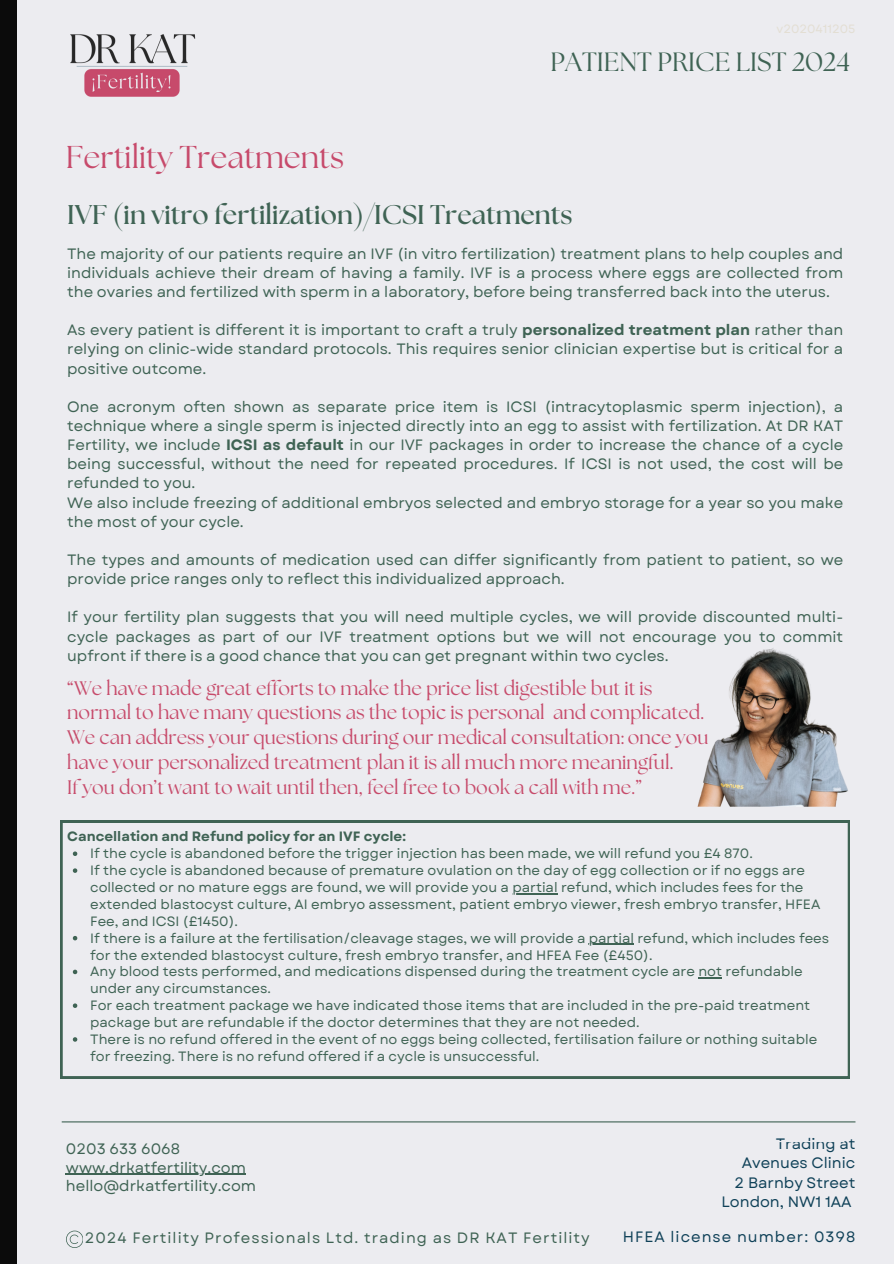
<style>
.page{position:relative;width:894px;height:1264px;background:#fff}
.page>*{position:absolute;margin:0;border:0;box-sizing:border-box;transform-origin:0 0}
.t1{font:31.5px "The Seasons";color:#c74a6b}
.t2{font:700 27px "The Seasons";color:#3f6354}
.t3{font:26.4px "The Seasons";color:#3f6354}
.t4{font:19.5px/24.8px "The Seasons";color:#c74b6b}
.t5{font:15px/19.2px "Garet";color:#3f6354;text-align:justify}
.t6{font:15px "Garet";letter-spacing:.065em;color:#3f6354}
.t7{font:15px/19.2px "Garet";color:#0f4158;text-align:right}
.t8{font:15px "Garet";letter-spacing:.065em;color:#0f4158}
.t9{font:13.5px/16.8px "Garet";color:#3f6354}
.t10{font:700 13.5px "Garet";color:#3f6354}
.t11{font:12px "Garet";color:#e3ded3}
.s1{font-weight:700}
</style>
<div class="page">
<div style="left:0;top:0;width:893px;height:1263px;background:#ececf0"></div>
<div style="left:0;top:0;width:17px;height:1263px;background:#0b0b0b"></div>
<img style="left:697px;top:648px;width:151px;height:158px">
<svg style="left:60px;top:820px;width:789px;height:258px"></svg>
<svg style="left:73px;top:851px;width:4px;height:5px"></svg>
<svg style="left:73px;top:868px;width:4px;height:4px"></svg>
<hr style="left:512px;top:893px;width:45px;height:1px;background:#3f6354">
<svg style="left:73px;top:935px;width:4px;height:5px"></svg>
<hr style="left:588px;top:943px;width:46px;height:1px;background:#3f6354">
<svg style="left:73px;top:969px;width:4px;height:5px"></svg>
<svg style="left:698px;top:977px;width:24px;height:1px"></svg>
<svg style="left:73px;top:1003px;width:4px;height:4px"></svg>
<svg style="left:73px;top:1037px;width:4px;height:4px"></svg>
<img style="left:70px;top:34px;width:126px;height:63px">
<hr style="left:66px;top:1173px;width:180px;height:1px;background:#3f6354">
<hr style="left:62px;top:1121px;width:793px;height:1px;background:#3f6354">
<svg style="left:66px;top:1230px;width:17px;height:17px"></svg>
<h5 class="t11" style="left:776px;top:20px;width:80px">v2020411205</h5>
<p class="t1" style="left:66px;top:142px;width:279px">Fertility Treatments</p>
<p class="t3" style="left:550px;top:50px;width:301px">PATIENT PRICE LIST 2024</p>
<h5 class="t2" style="left:67px;top:202px;width:506px">IVF (in vitro fertilization)/ICSI Treatments</h5>
<h2 class="t5" style="left:67px;top:244px;width:777px">The majority of our patients require an IVF (in vitro fertilization) treatment plans to help couples and individuals achieve their dream of having a family. IVF is a process where eggs are collected from the ovaries and fertilized with sperm in a laboratory, before being transferred back into the uterus.</h2>
<h1 class="t5" style="left:67px;top:320px;width:777px">As every patient is different it is important to craft a truly <span class="s1">personalized treatment plan</span> rather than relying on clinic-wide standard protocols. This requires senior clinician expertise but is critical for a positive outcome.</h1>
<h3 class="t5" style="left:67px;top:397px;width:777px;text-align:left">One acronym often shown as separate price item is ICSI (intracytoplasmic sperm injection), a technique where a single sperm is injected directly into an egg to assist with fertilization. At DR KAT Fertility, we include <span class="s1">ICSI as default</span> in our IVF packages in order to increase the chance of a cycle being successful, without the need for repeated procedures. If ICSI is not used, the cost will be refunded to you.<br>We also include freezing of additional embryos selected and embryo storage for a year so you make the most of your cycle.</h3>
<h5 class="t5" style="left:67px;top:550px;width:777px">The types and amounts of medication used can differ significantly from patient to patient, so we provide price ranges only to reflect this individualized approach.</h5>
<h5 class="t5" style="left:67px;top:607px;width:777px">If your fertility plan suggests that you will need multiple cycles, we will provide discounted multi&shy;cycle packages as part of our IVF treatment options but we will not encourage you to commit upfront if there is a good chance that you can get pregnant within two cycles.</h5>
<p class="t4" style="left:67px;top:676px;width:642px">“We have made great efforts to make the price list digestible but it is normal to have many questions as the topic is personal and complicated.<br>We can address your questions during our medical consultation: once you have your personalized treatment plan it is all much more meaningful.<br>If you don’t want to wait until then, feel free to book a call with me.”</p>
<h5 class="t10" style="left:67px;top:827px;width:340px">Cancellation and Refund policy for an IVF cycle:</h5>
<h5 class="t9" style="left:90px;top:845px;width:664px">If the cycle is abandoned before the trigger injection has been made, we will refund you £4 870.</h5>
<p class="t9" style="left:90px;top:862px;width:716px">If the cycle is abandoned because of premature ovulation on the day of egg collection or if no eggs are collected or no mature eggs are found, we will provide you a partial refund, which includes fees for the</p>
<h4 class="t9" style="left:90px;top:895px;width:740px">extended blastocyst culture, AI embryo assessment, patient embryo viewer, fresh embryo transfer, HFEA<br>Fee, and ICSI (£1450).<br>If there is a failure at the fertilisation/cleavage stages, we will provide a partial refund, which includes fees</h4>
<h6 class="t9" style="left:90px;top:946px;width:713px">for the extended blastocyst culture, fresh embryo transfer, and HFEA Fee (£450).<br>Any blood tests performed, and medications dispensed during the treatment cycle are not refundable</h6>
<p class="t9" style="left:90px;top:980px;width:721px">under any circumstances.<br>For each treatment package we have indicated those items that are included in the pre-paid treatment</p>
<p class="t9" style="left:90px;top:1014px;width:728px">package but are refundable if the doctor determines that they are not needed.<br>There is no refund offered in the event of no eggs being collected, fertilisation failure or nothing suitable</p>
<p class="t9" style="left:90px;top:1047px;width:450px">for freezing. There is no refund offered if a cycle is unsuccessful.</p>
<p class="t5" style="left:66px;top:1138px;width:116px">0203 633 6068</p>
<p class="t5" style="left:66px;top:1158px;width:192px;line-height:18px">www.drkatfertility.com hello@drkatfertility.com</p>
<p class="t7" style="left:721px;top:1134px;width:135px">Trading at<br>Avenues Clinic<br>2 Barnby Street<br>London, NW1 1AA</p>
<h5 class="t6" style="left:85px;top:1226px;width:506px">2024 Fertility Professionals Ltd. trading as DR KAT Fertility</h5>
<p class="t8" style="left:622px;top:1226px;width:234px">HFEA license number: 0398</p>
</div>
